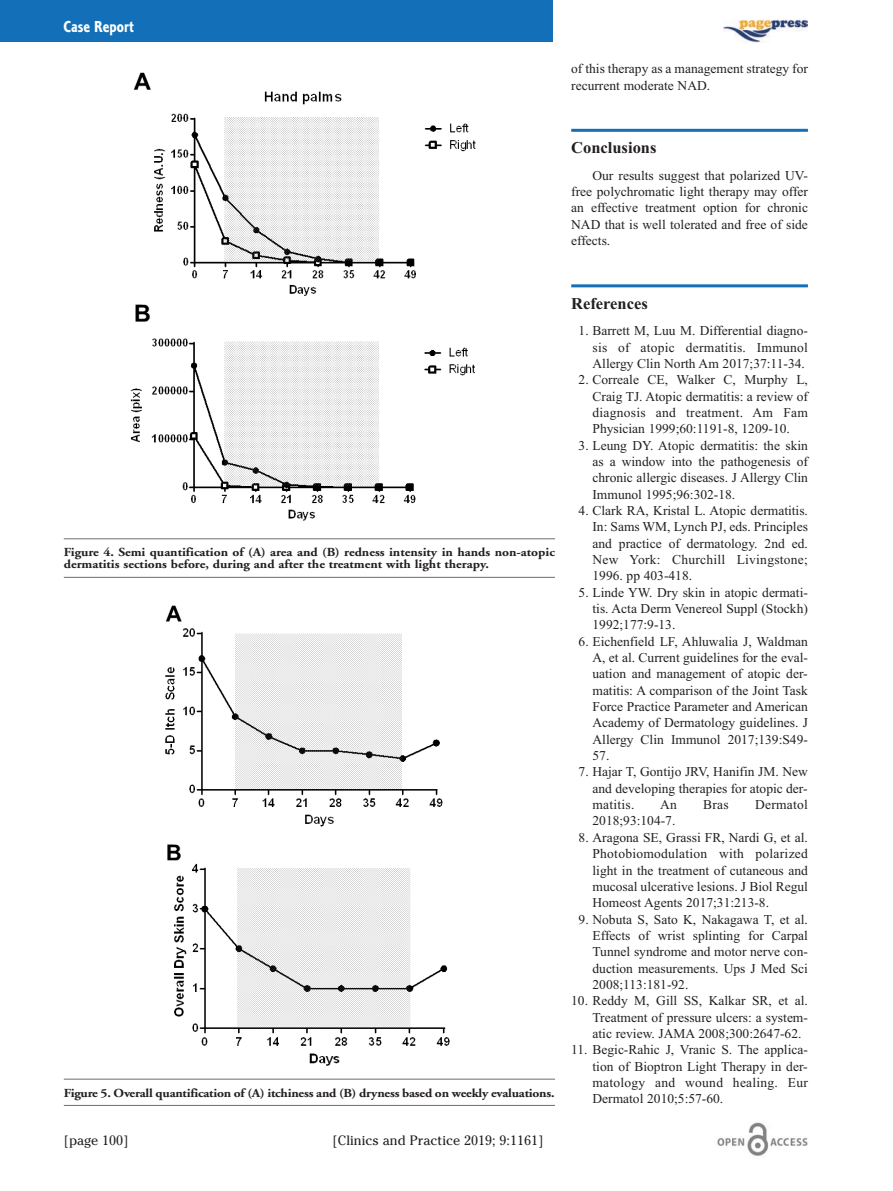
<style>
.page{position:relative;width:893px;height:1191px;background:#fff}
.page>*{position:absolute;margin:0;border:0;box-sizing:border-box;transform-origin:0 0}
.t1{font:700 16.5px "Times New Roman";color:#231f20}
.t2{font:16.5px "Corinthian Bold Condensed Plain";color:#fff}
.t3{font:13.5px/16.4px "Times New Roman";color:#231f20;text-align:justify}
.t4{font:13.5px "Cheltenham";color:#231f20}
.t5{font:13.5px "Times New Roman";letter-spacing:.02em;color:#231f20}
.t6{font:700 12.3px/12.3px "Adobe Garamond";color:#231f20;scale:1.1 1}
</style>
<div class="page">
<hr style="left:571px;top:129px;width:237px;height:3px;background:#1370b8">
<hr style="left:571px;top:284px;width:237px;height:3px;background:#1370b8">
<div style="left:0;top:0;width:553px;height:42px;background:#1370b8"></div>
<img style="left:717px;top:1123px;width:91px;height:33px">
<img style="left:723px;top:19px;width:84px;height:24px">
<img style="left:130px;top:72px;width:346px;height:449px">
<img style="left:165px;top:605px;width:285px;height:461px">
<hr style="left:64px;top:538px;width:491px;height:1px;background:#6c6d70">
<hr style="left:64px;top:577px;width:491px;height:1px;background:#6c6d70">
<hr style="left:64px;top:1078px;width:491px;height:1px;background:#6c6d70">
<hr style="left:64px;top:1105px;width:491px;height:1px;background:#6c6d70">
<p class="t2" style="left:63px;top:21px;width:72px">Case Report</p>
<p class="t3" style="left:571px;top:60px;width:238px">of this therapy as a management strategy for recurrent moderate NAD.</p>
<p class="t1" style="left:571px;top:138px;width:87px">Conclusions</p>
<p class="t3" style="left:571px;top:167px;width:238px;text-indent:21px">Our results suggest that polarized UV&shy;free polychromatic light therapy may offer an effective treatment option for chronic NAD that is well tolerated and free of side effects.</p>
<p class="t6" style="left:64px;top:547px;width:448px">Figure 4. Semi quantification of (A) area and (B) redness intensity in hands non-atopic dermatitis sections before, during and after the treatment with light therapy.</p>
<p class="t6" style="left:64px;top:1087px;width:448px">Figure 5. Overall quantification of (A) itchiness and (B) dryness based on weekly evaluations.</p>
<p class="t4" style="left:64px;top:1132px;width:66px">[page 100]</p>
<p class="t4" style="left:332px;top:1132px;width:213px">[Clinics and Practice 2019; 9:1161]</p>
<p class="t1" style="left:571px;top:293px;width:78px">References</p>
<p class="t3" style="left:592px;top:322px;width:217px;text-indent:-14px">1. Barrett M, Luu M. Differential diagno&shy;sis of atopic dermatitis. Immunol Allergy Clin North Am 2017;37:11-34.</p>
<p class="t3" style="left:592px;top:371px;width:217px;text-indent:-14px">2. Correale CE, Walker C, Murphy L, Craig TJ. Atopic dermatitis: a review of diagnosis and treatment. Am Fam Physician 1999;60:1191-8, 1209-10.</p>
<p class="t3" style="left:592px;top:437px;width:217px;text-indent:-14px">3. Leung DY. Atopic dermatitis: the skin as a window into the pathogenesis of chronic allergic diseases. J Allergy Clin Immunol 1995;96:302-18.</p>
<p class="t3" style="left:592px;top:502px;width:217px;text-indent:-14px">4. Clark RA, Kristal L. Atopic dermatitis.<br>In: Sams WM, Lynch PJ, eds. Principles and practice of dermatology. 2nd ed.<br>New York: Churchill Livingstone; 1996. pp 403-418.</p>
<p class="t3" style="left:592px;top:584px;width:217px;text-indent:-14px">5. Linde YW. Dry skin in atopic dermati&shy;tis. Acta Derm Venereol Suppl (Stockh)<br>1992;177:9-13.</p>
<p class="t3" style="left:592px;top:633px;width:217px;text-indent:-14px">6. Eichenfield LF, Ahluwalia J, Waldman A, et al. Current guidelines for the eval&shy;uation and management of atopic der&shy;matitis: A comparison of the Joint Task Force Practice Parameter and American Academy of Dermatology guidelines. J Allergy Clin Immunol 2017;139:S49- 57.</p>
<p class="t3" style="left:592px;top:763px;width:217px;text-indent:-14px">7. Hajar T, Gontijo JRV, Hanifin JM. New and developing therapies for atopic der&shy;matitis.</p>
<p class="t3" style="left:660px;top:796px;width:18px">An</p>
<p class="t3" style="left:703px;top:796px;width:27px">Bras</p>
<p class="t5" style="left:755px;top:796px;width:54px">Dermatol</p>
<p class="t3" style="left:592px;top:812px;width:84px">2018;93:104-7.</p>
<p class="t3" style="left:592px;top:829px;width:217px;text-indent:-14px">8. Aragona SE, Grassi FR, Nardi G, et al.<br>Photobiomodulation with polarized light in the treatment of cutaneous and mucosal ulcerative lesions. J Biol Regul Homeost Agents 2017;31:213-8.</p>
<p class="t3" style="left:592px;top:910px;width:217px;text-indent:-14px">9. Nobuta S, Sato K, Nakagawa T, et al.<br>Effects of wrist splinting for Carpal Tunnel syndrome and motor nerve con&shy;duction measurements. Ups J Med Sci 2008;113:181-92.</p>
<p class="t3" style="left:592px;top:992px;width:217px;text-indent:-21px">10. Reddy M, Gill SS, Kalkar SR, et al.<br>Treatment of pressure ulcers: a system&shy;atic review. JAMA 2008;300:2647-62.</p>
<p class="t3" style="left:592px;top:1041px;width:217px;text-indent:-21px">11. Begic-Rahic J, Vranic S. The applica&shy;tion of Bioptron Light Therapy in der&shy;matology and wound healing. Eur Dermatol 2010;5:57-60.</p>
</div>
